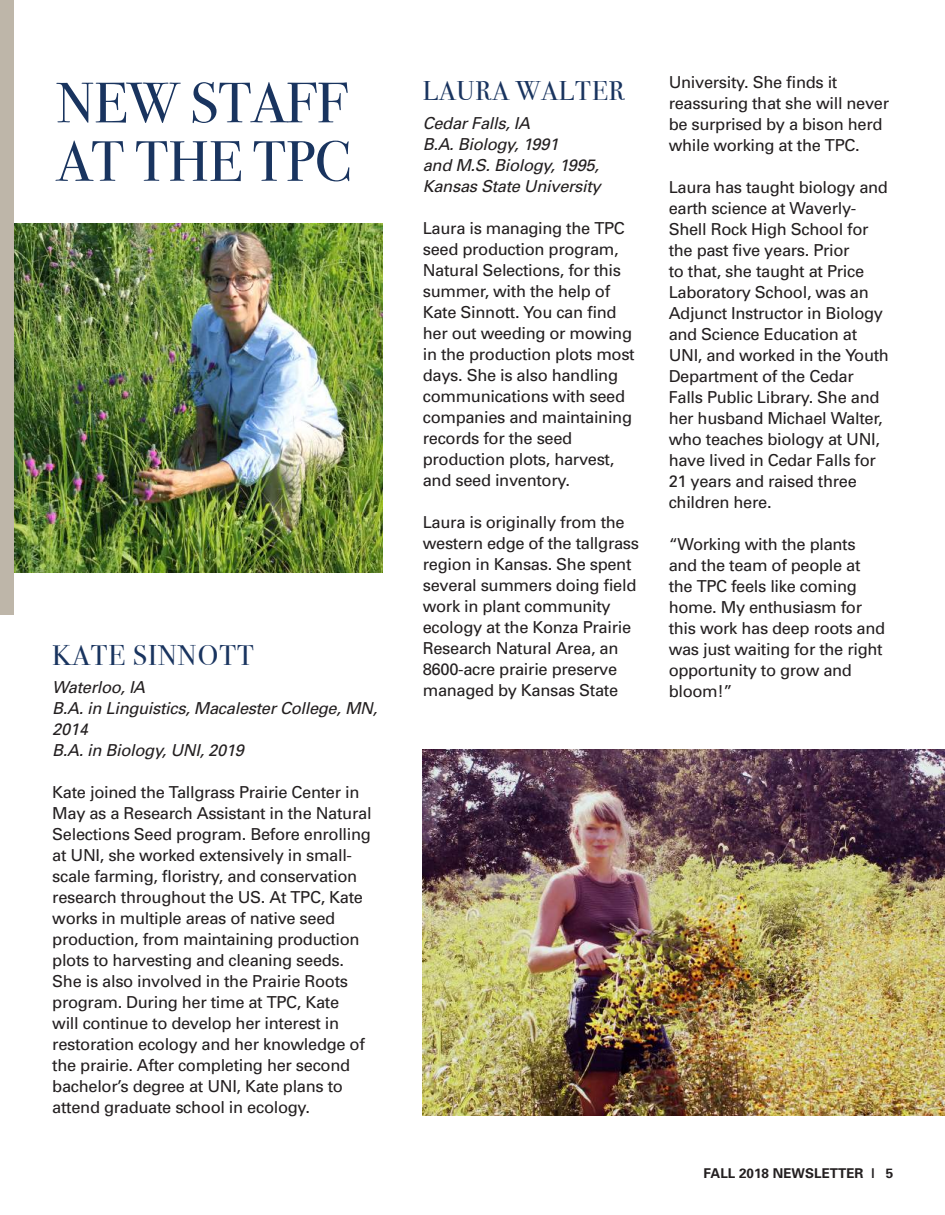
<style>
.page{position:relative;width:945px;height:1215px;background:#fff}
.page>*{position:absolute;margin:0;border:0;box-sizing:border-box;transform-origin:0 0}
.t1{font:57px/58.5px "Bodoni Svty Two ITCTT";color:#19345f}
.t2{font:28.5px "Bodoni Svty Two ITCTT";letter-spacing:.04em;color:#19345f}
.t3{font:27px "Bodoni Svty Two ITCTT";letter-spacing:.04em;color:#19345f}
.t4{font:16.5px/21px "Univers";letter-spacing:-.02em;color:#231f20}
.t5{font:italic 16.5px/21px "Univers";letter-spacing:-.02em;color:#231f20}
.t6{font:700 13.5px "Univers";color:#231f20}
</style>
<div class="page">
<img style="left:14px;top:223px;width:369px;height:349px">
<img style="left:423px;top:749px;width:522px;height:367px">
<div style="left:0;top:563px;width:14px;height:52px;background:#beb6a9"></div>
<div style="left:0;top:0;width:14px;height:606px;background:#beb6a9"></div>
<h1 class="t1" style="left:57px;top:68px;width:297px">NEW STAFF<br>AT THE TPC</h1>
<h2 class="t2" style="left:52px;top:632px;width:203px">KATE SINNOTT</h2>
<p class="t5" style="left:52px;top:677px;width:327px">Waterloo, IA<br>B.A. in Linguistics, Macalester College, MN,<br>2014<br>B.A. in Biology, UNI, 2019</p>
<p class="t4" style="left:52px;top:782px;width:321px">Kate joined the Tallgrass Prairie Center in May as a Research Assistant in the Natural Selections Seed program. Before enrolling at UNI, she worked extensively in small&shy;scale farming, floristry, and conservation research throughout the US. At TPC, Kate works in multiple areas of native seed production, from maintaining production plots to harvesting and cleaning seeds.<br>She is also involved in the Prairie Roots program. During her time at TPC, Kate<br>will continue to develop her interest in restoration ecology and her knowledge of the prairie. After completing her second bachelor’s degree at UNI, Kate plans to attend graduate school in ecology.</p>
<h3 class="t3" style="left:423px;top:69px;width:204px">LAURA WALTER</h3>
<p class="t5" style="left:423px;top:112px;width:179px">Cedar Falls, IA<br>B.A. Biology, 1991<br>and M.S. Biology, 1995,<br>Kansas State University</p>
<p class="t4" style="left:423px;top:217px;width:213px">Laura is managing the TPC seed production program,<br>Natural Selections, for this summer, with the help of<br>Kate Sinnott. You can find her out weeding or mowing in the production plots most days. She is also handling communications with seed companies and maintaining records for the seed production plots, harvest, and seed inventory.</p>
<p class="t4" style="left:423px;top:511px;width:218px">Laura is originally from the western edge of the tallgrass region in Kansas. She spent several summers doing field work in plant community ecology at the Konza Prairie<br>Research Natural Area, an<br>8600-acre prairie preserve managed by Kansas State</p>
<p class="t4" style="left:669px;top:72px;width:222px">University. She finds it reassuring that she will never be surprised by a bison herd while working at the TPC.</p>
<p class="t4" style="left:669px;top:177px;width:222px">Laura has taught biology and earth science at Waverly-<br>Shell Rock High School for the past five years. Prior<br>to that, she taught at Price<br>Laboratory School, was an<br>Adjunct Instructor in Biology and Science Education at<br>UNI, and worked in the Youth<br>Department of the Cedar<br>Falls Public Library. She and her husband Michael Walter, who teaches biology at UNI, have lived in Cedar Falls for<br>21 years and raised three children here.</p>
<p class="t4" style="left:669px;top:534px;width:218px">“Working with the plants and the team of people at the TPC feels like coming home. My enthusiasm for this work has deep roots and was just waiting for the right opportunity to grow and bloom!”</p>
<p class="t6" style="left:704px;top:1165px;width:191px">FALL 2018 NEWSLETTER | 5</p>
</div>
